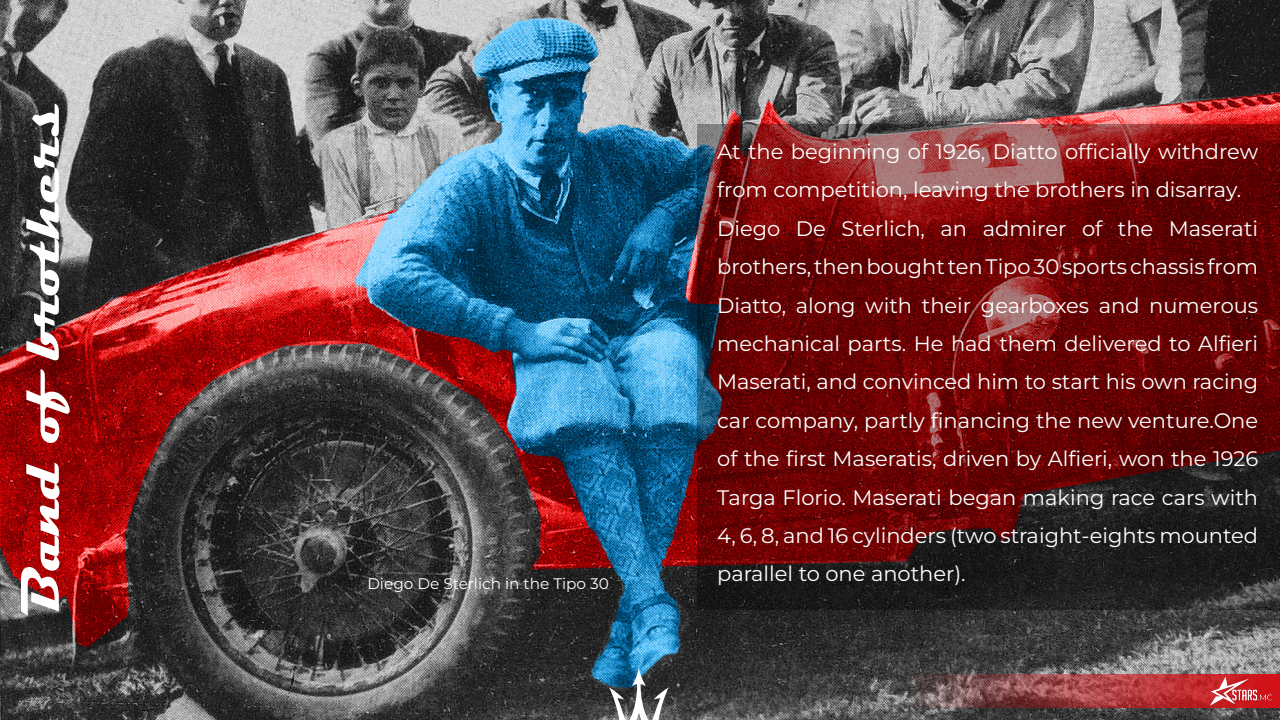
<style>
.page{position:relative;width:1280px;height:720px;background:#fff}
.page>*{position:absolute;margin:0;border:0;box-sizing:border-box;transform-origin:0 0}
.t1{font:700 55.1px "Magneto";color:#fff}
.t2{font:100 21px/38.4px "Montserrat";color:#fff}
.t3{font:100 15.3px "Montserrat";color:#fff}
</style>
<div class="page">
<img style="left:0;top:0;width:1280px;height:720px">
<svg style="left:697px;top:124px;width:583px;height:486px;background:#5e1011"></svg>
<svg style="left:609px;top:668px;width:60px;height:52px"></svg>
<svg style="left:900px;top:674px;width:380px;height:34px;background:#964648"></svg>
<img style="left:1203px;top:676px;width:75px;height:33px">
<h1 class="t1" style="left:6px;top:616px;width:514px;rotate:-90deg">Band of brothers</h1>
<p class="t3" style="left:367px;top:573px;width:243px">Diego De Sterlich in the Tipo 30</p>
<p class="t2" style="left:717px;top:132px;width:543px">At the beginning of 1926, Diatto officially withdrew from competition, leaving the brothers in disarray.<br>Diego De Sterlich, an admirer of the Maserati brothers, then bought ten Tipo 30 sports chassis from Diatto, along with their gearboxes and numerous mechanical parts. He had them delivered to Alfieri Maserati, and convinced him to start his own racing car company, partly financing the new venture.One of the first Maseratis, driven by Alfieri, won the 1926<br>Targa Florio. Maserati began making race cars with 4, 6, 8, and 16 cylinders (two straight-eights mounted parallel to one another).</p>
</div>
